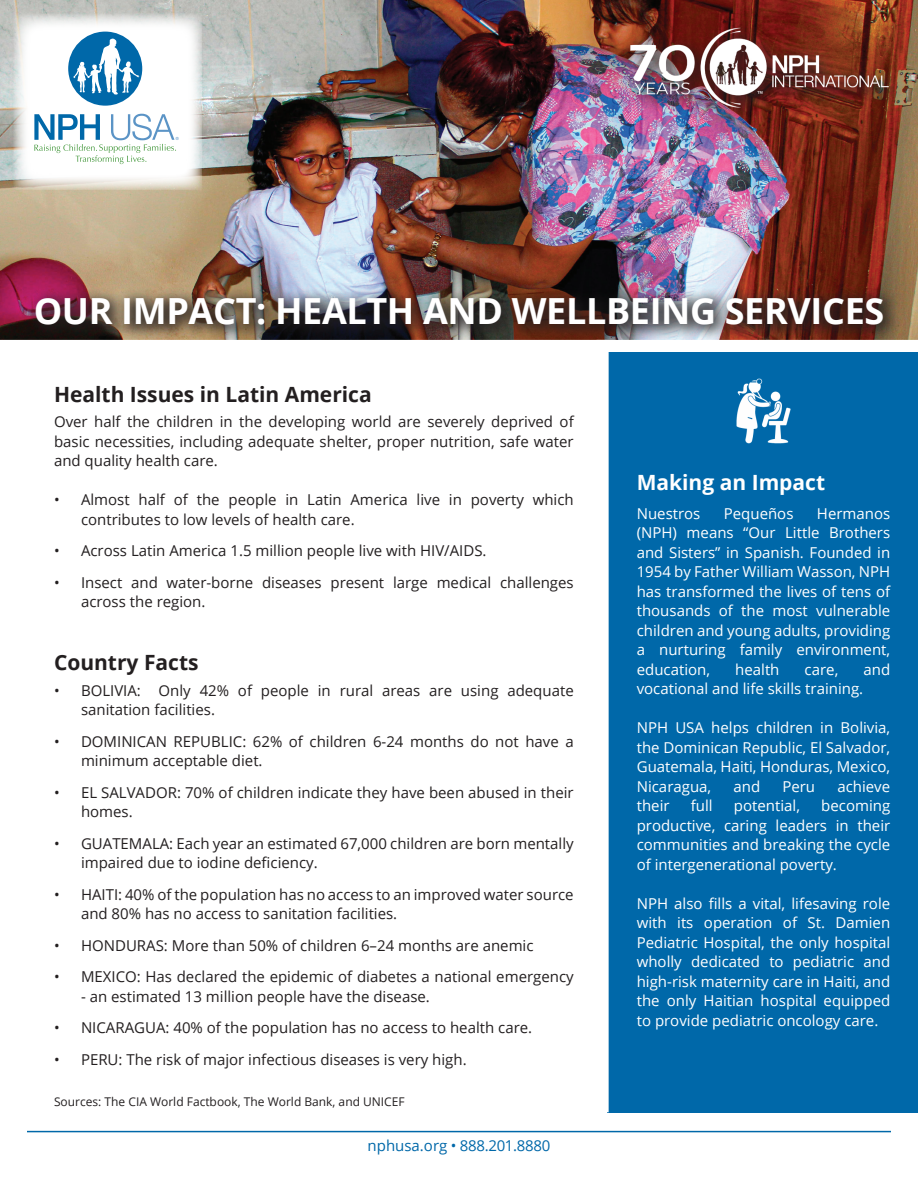
<style>
.page{position:relative;width:918px;height:1188px;background:#fff}
.page>*{position:absolute;margin:0;border:0;box-sizing:border-box;transform-origin:0 0}
.t1{font:700 36px "Open Sans";letter-spacing:-.01em;color:#fff}
.t2{font:700 21px "Open Sans";color:#231f20}
.t3{font:700 21px "Open Sans";color:#fff}
.t4{font:15px/19.5px "Open Sans";color:#231f20}
.t5{font:15px/19.5px "Open Sans";color:#fff;text-align:justify}
.t6{font:15px "Open Sans";letter-spacing:-.01em;color:#0068a9}
.t7{font:12px "Open Sans";color:#231f20}
.t8{font:4.2px "Helvetica LT";color:#5b94c6;scale:.95 1}
</style>
<div class="page">
<img style="left:0;top:0;width:918px;height:340px">
<div style="left:608px;top:352px;width:310px;height:760px;background:#0068a9"></div>
<svg style="left:14px;top:14px;width:188px;height:176px"></svg>
<div style="left:68px;top:32px;width:74px;height:74px;background:#0068a9;border-radius:50%"></div>
<svg style="left:70px;top:39px;width:69px;height:56px"></svg>
<svg style="left:34px;top:114px;width:142px;height:50px"></svg>
<div style="left:26px;top:287px;width:875px;height:55px;background:#231f20;opacity:.75"></div>
<div style="left:0;top:340px;width:918px;height:12px;background:#fff"></div>
<hr style="left:27px;top:1131px;width:864px;height:1px;background:#0068a9">
<img style="left:736px;top:378px;width:55px;height:66px">
<div style="left:621px;top:18px;width:285px;height:108px;background:#231f20;opacity:.75"></div>
<img style="left:627px;top:27px;width:264px;height:81px">
<p class="t8" style="left:176px;top:136px;width:5px">®</p>
<h1 class="t1" style="left:34px;top:285px;width:852px">OUR IMPACT: HEALTH AND WELLBEING SERVICES</h1>
<h2 class="t2" style="left:54px;top:379px;width:319px">Health Issues in Latin America</h2>
<p class="t4" style="left:54px;top:412px;width:521px;text-align:justify">Over half the children in the developing world are severely deprived of basic necessities, including adequate shelter, proper nutrition, safe water and quality health care.</p>
<p class="t4" style="left:81px;top:490px;width:494px;text-indent:-27px">• Almost half of the people in Latin America live in poverty which contributes to low levels of health care.</p>
<p class="t4" style="left:54px;top:541px;width:434px">• Across Latin America 1.5 million people live with HIV/AIDS.</p>
<p class="t4" style="left:81px;top:572px;width:494px;text-indent:-27px">• Insect and water-borne diseases present large medical challenges across the region.</p>
<h2 class="t2" style="left:54px;top:648px;width:146px">Country Facts</h2>
<p class="t4" style="left:81px;top:680px;width:494px;text-indent:-27px">• BOLIVIA: Only 42% of people in rural areas are using adequate sanitation facilities.</p>
<p class="t4" style="left:81px;top:731px;width:494px;text-indent:-27px">• DOMINICAN REPUBLIC: 62% of children 6-24 months do not have a minimum acceptable diet.</p>
<p class="t4" style="left:81px;top:782px;width:494px;text-indent:-27px">• EL SALVADOR: 70% of children indicate they have been abused in their homes.</p>
<p class="t4" style="left:81px;top:833px;width:494px;text-indent:-27px">• GUATEMALA: Each year an estimated 67,000 children are born mentally impaired due to iodine deficiency.</p>
<p class="t4" style="left:81px;top:884px;width:494px;text-indent:-27px">• HAITI: 40% of the population has no access to an improved water source and 80% has no access to sanitation facilities.</p>
<p class="t4" style="left:54px;top:935px;width:481px">• HONDURAS: More than 50% of children 6–24 months are anemic</p>
<p class="t4" style="left:54px;top:967px;width:521px">• MEXICO: Has declared the epidemic of diabetes a national emergency</p>
<p class="t4" style="left:81px;top:986px;width:350px">- an estimated 13 million people have the disease.</p>
<p class="t4" style="left:54px;top:1018px;width:480px">• NICARAGUA: 40% of the population has no access to health care.</p>
<p class="t4" style="left:54px;top:1049px;width:414px">• PERU: The risk of major infectious diseases is very high.</p>
<p class="t7" style="left:54px;top:1093px;width:352px">Sources: The CIA World Factbook, The World Bank, and UNICEF</p>
<p class="t6" style="left:368px;top:1135px;width:184px">nphusa.org • 888.201.8880</p>
<h2 class="t3" style="left:637px;top:468px;width:190px">Making an Impact</h2>
<p class="t5" style="left:637px;top:503px;width:65px">Nuestros</p>
<p class="t5" style="left:724px;top:503px;width:71px">Pequeños</p>
<p class="t5" style="left:637px;top:503px;width:255px;text-indent:180px">Hermanos (NPH) means “Our Little Brothers and Sisters” in Spanish. Founded in 1954 by Father William Wasson, NPH has transformed the lives of tens of thousands of the most vulnerable children and young adults, providing a nurturing family environment, education,</p>
<p class="t5" style="left:735px;top:659px;width:46px">health</p>
<p class="t5" style="left:805px;top:659px;width:35px">care,</p>
<p class="t5" style="left:864px;top:659px;width:28px">and</p>
<p class="t5" style="left:637px;top:679px;width:228px">vocational and life skills training.</p>
<p class="t5" style="left:637px;top:718px;width:255px">NPH USA helps children in Bolivia, the Dominican Republic, El Salvador, Guatemala, Haiti, Honduras, Mexico, Nicaragua,</p>
<p class="t5" style="left:733px;top:776px;width:28px">and</p>
<p class="t5" style="left:782px;top:776px;width:34px">Peru</p>
<p class="t5" style="left:837px;top:776px;width:54px">achieve</p>
<p class="t5" style="left:637px;top:796px;width:34px">their</p>
<p class="t5" style="left:691px;top:796px;width:23px">full</p>
<p class="t5" style="left:734px;top:796px;width:68px">potential,</p>
<p class="t5" style="left:637px;top:796px;width:255px;text-indent:185px">becoming productive, caring leaders in their communities and breaking the cycle of intergenerational poverty.</p>
<p class="t5" style="left:637px;top:893px;width:255px">NPH also fills a vital, lifesaving role with its operation of St. Damien Pediatric Hospital, the only hospital wholly dedicated to pediatric and high-risk maternity care in Haiti, and the only Haitian hospital equipped to provide pediatric oncology care.</p>
</div>
